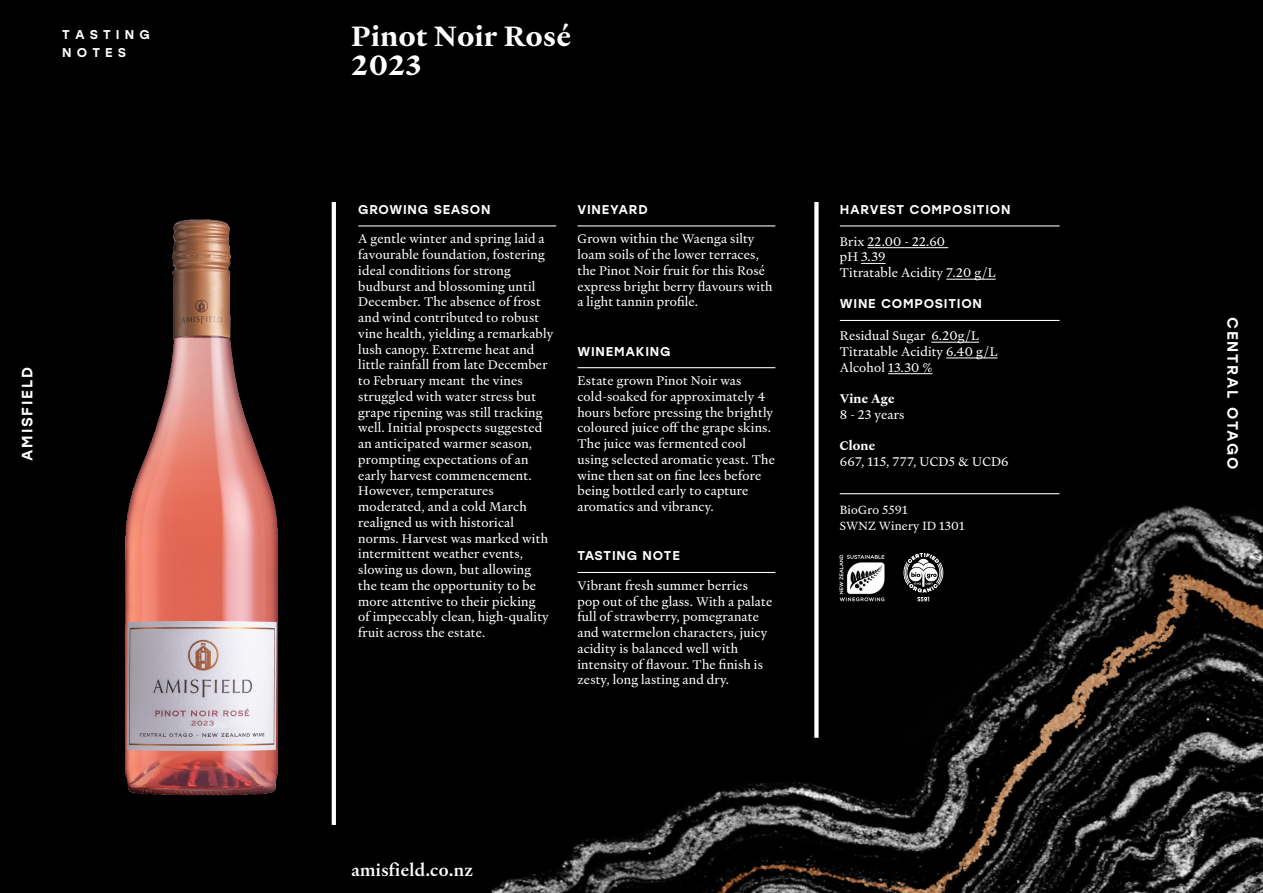
<style>
.page{position:relative;width:1263px;height:893px;background:#000}
.page>*{position:absolute;margin:0;border:0;box-sizing:border-box;transform-origin:0 0}
.t1{font:700 30px "Heldane Text";letter-spacing:.02em;color:#fff}
.t2{font:500 18px "Heldane Text";letter-spacing:.02em;color:#fff}
.t3{font:500 15px "Stolzl";letter-spacing:.12em;color:#fff}
.t4{font:13.5px/15.8px "Heldane Text";letter-spacing:.015em;color:#fff}
.t5{font:700 13.5px "Heldane Text";letter-spacing:.015em;color:#fff}
.t6{font:500 12.75px/18px "Stolzl";letter-spacing:.06em;color:#fff}
.t7{font:12.75px "Heldane Text";letter-spacing:.015em;color:#fff}
</style>
<div class="page">
<img style="left:491px;top:262px;width:772px;height:631px">
<img style="left:125px;top:219px;width:154px;height:577px">
<hr style="left:840px;top:225px;width:219px;height:1px;background:#fff">
<hr style="left:867px;top:247px;width:81px;height:1px;background:#fff">
<svg style="left:861px;top:263px;width:24px;height:1px"></svg>
<hr style="left:946px;top:279px;width:50px;height:1px;background:#fff">
<hr style="left:840px;top:320px;width:219px;height:1px;background:#fff">
<hr style="left:931px;top:342px;width:48px;height:1px;background:#fff">
<hr style="left:946px;top:357px;width:51px;height:1px;background:#fff">
<hr style="left:888px;top:373px;width:44px;height:1px;background:#fff">
<hr style="left:358px;top:225px;width:198px;height:1px;background:#fff">
<hr style="left:577px;top:225px;width:198px;height:1px;background:#fff">
<hr style="left:577px;top:367px;width:198px;height:1px;background:#fff">
<hr style="left:577px;top:572px;width:198px;height:1px;background:#fff">
<div style="left:814px;top:202px;width:5px;height:536px;background:#fff"></div>
<hr style="left:332px;top:202px;width:4px;height:623px;background:#fff">
<hr style="left:840px;top:493px;width:219px;height:1px;background:#fff">
<img style="left:831px;top:547px;width:62px;height:63px">
<img style="left:900px;top:550px;width:45px;height:55px">
<p class="t6" style="left:62px;top:25px;width:89px">T A S T I N G<br>N O T E S</p>
<p class="t3" style="left:17px;top:461px;width:95px;rotate:-90deg">AMISFIELD</p>
<p class="t1" style="left:351px;top:17px;width:221px">Pinot Noir Rosé</p>
<p class="t1" style="left:351px;top:45px;width:72px">2023</p>
<p class="t6" style="left:358px;top:200px;width:134px">GROWING SEASON</p>
<p class="t4" style="left:358px;top:231px;width:197px">A gentle winter and spring laid a favourable foundation, fostering ideal conditions for strong budburst and blossoming until<br>December. The absence of frost and wind contributed to robust vine health, yielding a remarkably lush canopy. Extreme heat and little rainfall from late December to February meant the vines struggled with water stress but grape ripening was still tracking well. Initial prospects suggested an anticipated warmer season, prompting expectations of an early harvest commencement.<br>However, temperatures moderated, and a cold March realigned us with historical norms. Harvest was marked with intermittent weather events, slowing us down, but allowing<br>the team the opportunity to be more attentive to their picking<br>of impeccably clean, high-quality fruit across the estate.</p>
<p class="t6" style="left:577px;top:200px;width:72px">VINEYARD</p>
<p class="t4" style="left:577px;top:231px;width:197px">Grown within the Waenga silty loam soils of the lower terraces, the Pinot Noir fruit for this Rosé express bright berry flavours with a light tannin profile.</p>
<p class="t6" style="left:577px;top:342px;width:95px">WINEMAKING</p>
<p class="t4" style="left:577px;top:372px;width:199px">Estate grown Pinot Noir was cold-soaked for approximately 4 hours before pressing the brightly coloured juice off the grape skins.<br>The juice was fermented cool using selected aromatic yeast. The wine then sat on fine lees before being bottled early to capture aromatics and vibrancy.</p>
<p class="t6" style="left:577px;top:546px;width:104px">TASTING NOTE</p>
<p class="t4" style="left:577px;top:577px;width:196px">Vibrant fresh summer berries pop out of the glass. With a palate full of strawberry, pomegranate and watermelon characters, juicy acidity is balanced well with intensity of flavour. The finish is zesty, long lasting and dry.</p>
<p class="t6" style="left:840px;top:200px;width:172px">HARVEST COMPOSITION</p>
<p class="t4" style="left:840px;top:233px;width:107px">Brix 22.00 - 22.60</p>
<p class="t4" style="left:840px;top:249px;width:47px">pH 3.39</p>
<p class="t4" style="left:840px;top:264px;width:157px">Titratable Acidity 7.20 g/L</p>
<p class="t6" style="left:840px;top:294px;width:144px">WINE COMPOSITION</p>
<p class="t4" style="left:840px;top:327px;width:141px">Residual Sugar 6.20g/L</p>
<p class="t4" style="left:840px;top:343px;width:159px">Titratable Acidity 6.40 g/L</p>
<p class="t4" style="left:840px;top:359px;width:94px">Alcohol 13.30 %</p>
<p class="t5" style="left:840px;top:390px;width:56px">Vine Age</p>
<p class="t4" style="left:840px;top:406px;width:66px">8 - 23 years</p>
<p class="t5" style="left:840px;top:437px;width:37px">Clone</p>
<p class="t4" style="left:840px;top:453px;width:170px">667, 115, 777, UCD5 &amp; UCD6</p>
<p class="t7" style="left:840px;top:501px;width:69px">BioGro 5591</p>
<p class="t7" style="left:840px;top:517px;width:126px">SWNZ Winery ID 1301</p>
<p class="t2" style="left:351px;top:858px;width:123px">amisfield.co.nz</p>
<p class="t3" style="left:1243px;top:317px;width:154px;rotate:90deg">CENTRAL OTAGO</p>
</div>
